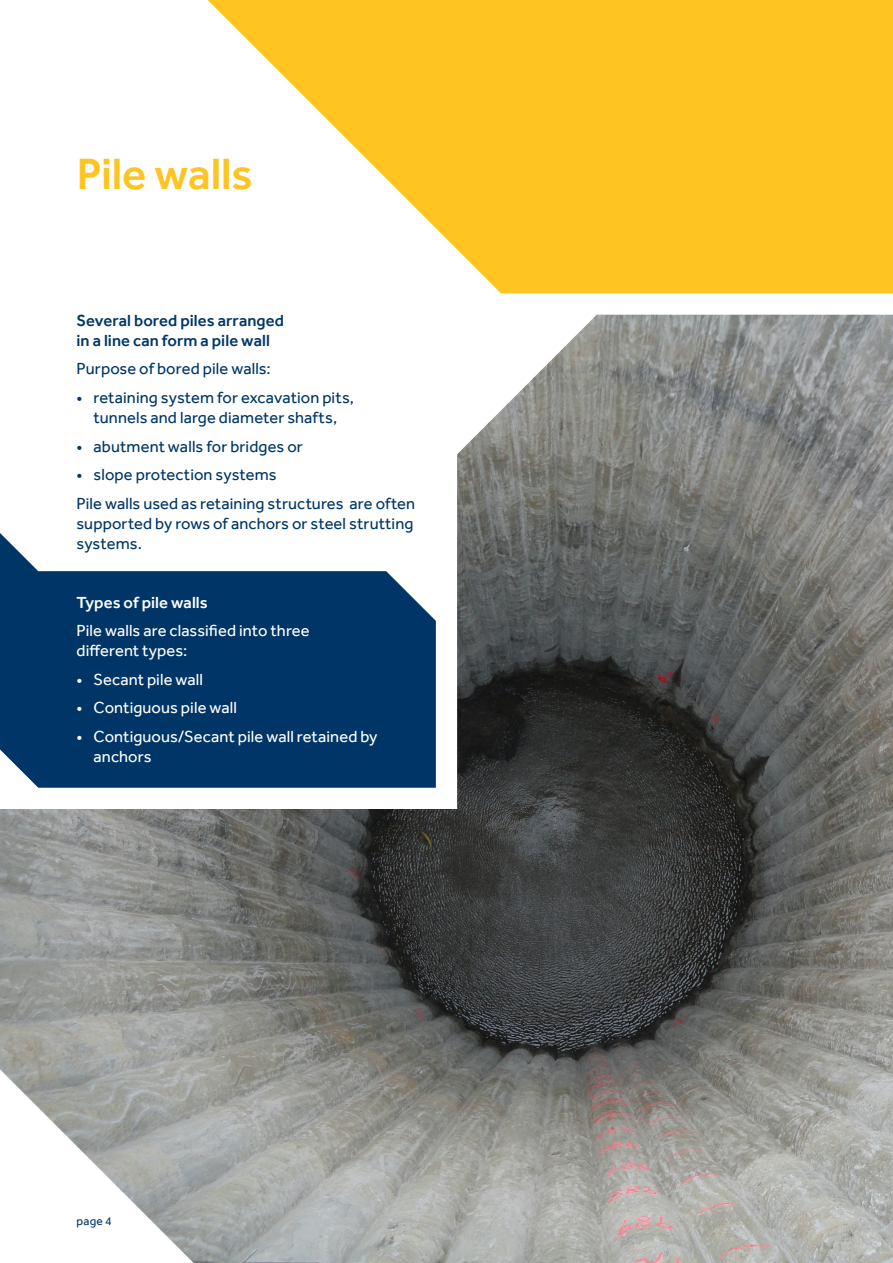
<style>
.page{position:relative;width:893px;height:1263px;background:#fff}
.page>*{position:absolute;margin:0;border:0;box-sizing:border-box;transform-origin:0 0}
.Section_Headers{font:500 45px "Effra";letter-spacing:-.005em;color:#fec422}
._03_Copy{font:16.5px/20.2px "Effra";letter-spacing:.005em;color:#003667;text-align:center}
._03_Copy-2{font:16.5px/20.2px "Effra";letter-spacing:.005em;color:#fff}
._03_Copy-3{font:500 16.5px/20.2px "Effra";letter-spacing:.005em;color:#003667}
._03_Copy-4{font:500 16.5px "Effra";letter-spacing:.005em;color:#fff}
.t1{font:12px "Effra";color:#003667}
</style>
<div class="page">
<img style="left:0;top:315px;width:893px;height:948px">
<svg style="left:208px;top:0;width:685px;height:293px;fill:#fec422"></svg>
<p class="Section_Headers" style="left:77px;top:148px;width:178px">Pile walls</p>
<p class="_03_Copy-3" style="left:77px;top:310px;width:209px">Several bored piles arranged in a line can form a pile wall</p>
<p class="_03_Copy" style="left:77px;top:359px;width:196px">Purpose of bored pile walls:</p>
<p class="_03_Copy" style="left:77px;top:387px;width:279px">• retaining system for excavation pits, tunnels and large diameter shafts,</p>
<p class="_03_Copy" style="left:77px;top:436px;width:228px">• abutment walls for bridges or</p>
<p class="_03_Copy" style="left:77px;top:464px;width:202px">• slope protection systems</p>
<p class="_03_Copy" style="left:77px;top:493px;width:340px;text-align:justify">Pile walls used as retaining structures are often supported by rows of anchors or steel strutting systems.</p>
<p class="_03_Copy-4" style="left:77px;top:592px;width:133px">Types of pile walls</p>
<p class="_03_Copy-2" style="left:77px;top:620px;width:235px">Pile walls are classified into three different types:</p>
<p class="_03_Copy-2" style="left:77px;top:669px;width:128px">• Secant pile wall</p>
<p class="_03_Copy-2" style="left:77px;top:698px;width:162px">• Contiguous pile wall</p>
<p class="_03_Copy-2" style="left:94px;top:726px;width:286px;text-indent:-17px">• Contiguous/Secant pile wall retained by anchors</p>
<p class="t1" style="left:77px;top:1213px;width:37px">page 4</p>
</div>
